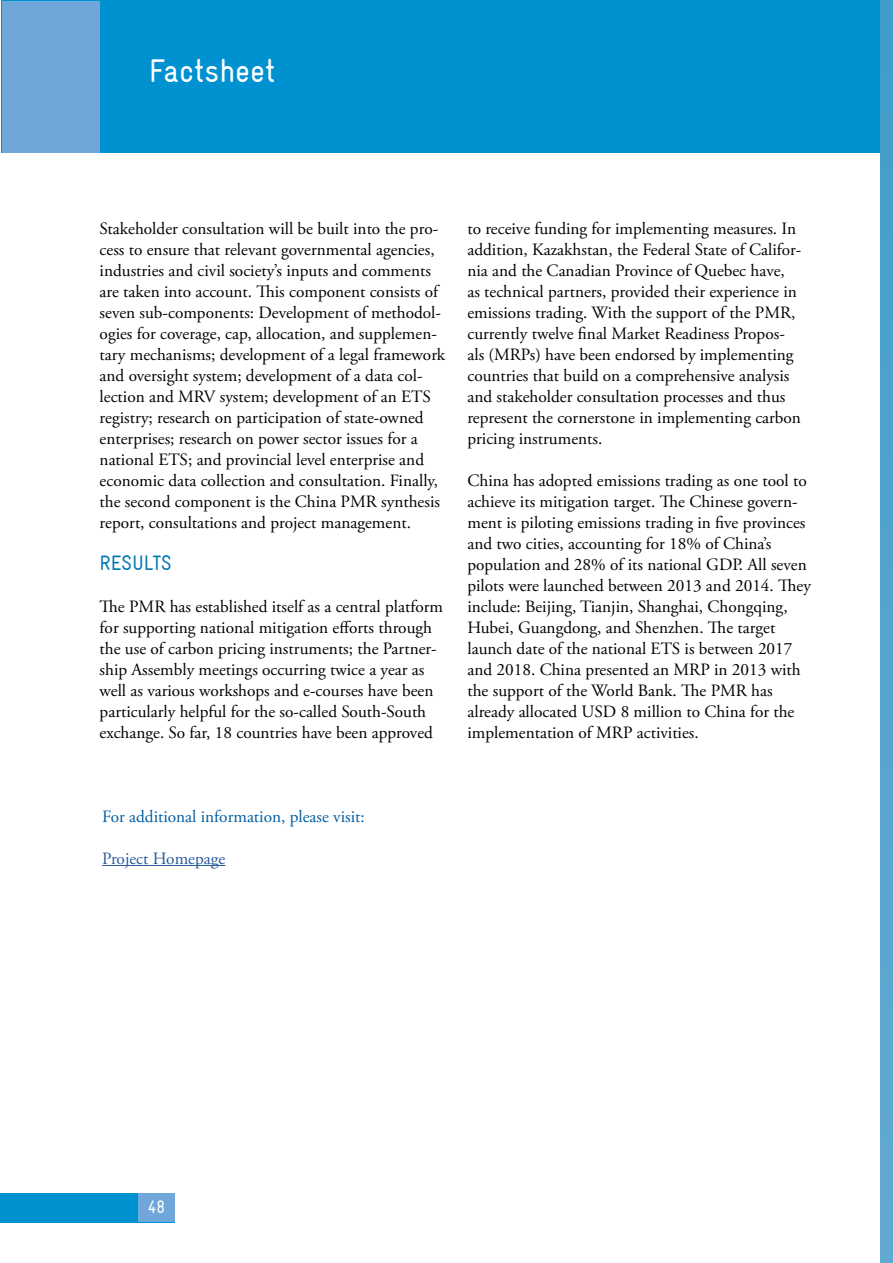
<style>
.page{position:relative;width:893px;height:1263px;background:#fff}
.page>*{position:absolute;margin:0;border:0;box-sizing:border-box;transform-origin:0 0}
.t1{font:33px "Gravur Condensed";color:#fff}
.t2{font:21px "Gravur Condensed";color:#0076b0}
.t3{font:18px "Gravur Condensed";color:#fff}
.t4{font:17.25px/21px "Adobe Garamond Pro";color:#000}
.t5{font:17.25px "Adobe Garamond Pro";color:#005da1}
.t6{font:17.25px "Adobe Garamond Pro";color:#275b9b}
</style>
<div class="page">
<div style="left:1px;top:0;width:892px;height:153px;background:#0091d0"></div>
<div style="left:2px;top:1px;width:98px;height:152px;background:#6fa7db"></div>
<div style="left:0;top:1193px;width:174px;height:29px;background:#0091d0"></div>
<div style="left:138px;top:1193px;width:36px;height:28px;background:#6fa7db"></div>
<svg style="left:880px;top:0;width:13px;height:1263px;background:#52a3ce"></svg>
<hr style="left:102px;top:865px;width:123px;height:1px;background:#275b9b">
<h1 class="t1" style="left:149px;top:52px;width:128px">Factsheet</h1>
<p class="t4" style="left:100px;top:218px;width:347px">Stakeholder consultation will be built into the pro&shy;cess to ensure that relevant governmental agencies, industries and civil society’s inputs and comments are taken into account. This component consists of seven sub-components: Development of methodol&shy;ogies for coverage, cap, allocation, and supplemen&shy;tary mechanisms; development of a legal framework and oversight system; development of a data col&shy;lection and MRV system; development of an ETS registry; research on participation of state-owned enterprises; research on power sector issues for a national ETS; and provincial level enterprise and economic data collection and consultation. Finally, the second component is the China PMR synthesis report, consultations and project management.</p>
<p class="t2" style="left:100px;top:551px;width:73px">RESULTS</p>
<p class="t4" style="left:100px;top:596px;width:345px">The PMR has established itself as a central platform for supporting national mitigation efforts through the use of carbon pricing instruments; the Partner&shy;ship Assembly meetings occurring twice a year as well as various workshops and e-courses have been particularly helpful for the so-called South-South exchange. So far, 18 countries have been approved</p>
<p class="t4" style="left:467px;top:218px;width:335px">to receive funding for implementing measures. In addition, Kazakhstan, the Federal State of Califor&shy;nia and the Canadian Province of Quebec have, as technical partners, provided their experience in emissions trading. With the support of the PMR, currently twelve final Market Readiness Propos&shy;als (MRPs) have been endorsed by implementing countries that build on a comprehensive analysis and stakeholder consultation processes and thus represent the cornerstone in implementing carbon pricing instruments.</p>
<p class="t4" style="left:467px;top:470px;width:345px">China has adopted emissions trading as one tool to achieve its mitigation target. The Chinese govern&shy;ment is piloting emissions trading in five provinces and two cities, accounting for 18% of China’s population and 28% of its national GDP. All seven pilots were launched between 2013 and 2014. They include: Beijing, Tianjin, Shanghai, Chongqing, Hubei, Guangdong, and Shenzhen. The target launch date of the national ETS is between 2017 and 2018. China presented an MRP in 2013 with the support of the World Bank. The PMR has already allocated USD 8 million to China for the implementation of MRP activities.</p>
<p class="t5" style="left:102px;top:806px;width:264px">For additional information, please visit:</p>
<p class="t6" style="left:102px;top:848px;width:125px">Project Homepage</p>
<p class="t3" style="left:148px;top:1197px;width:19px">48</p>
</div>
